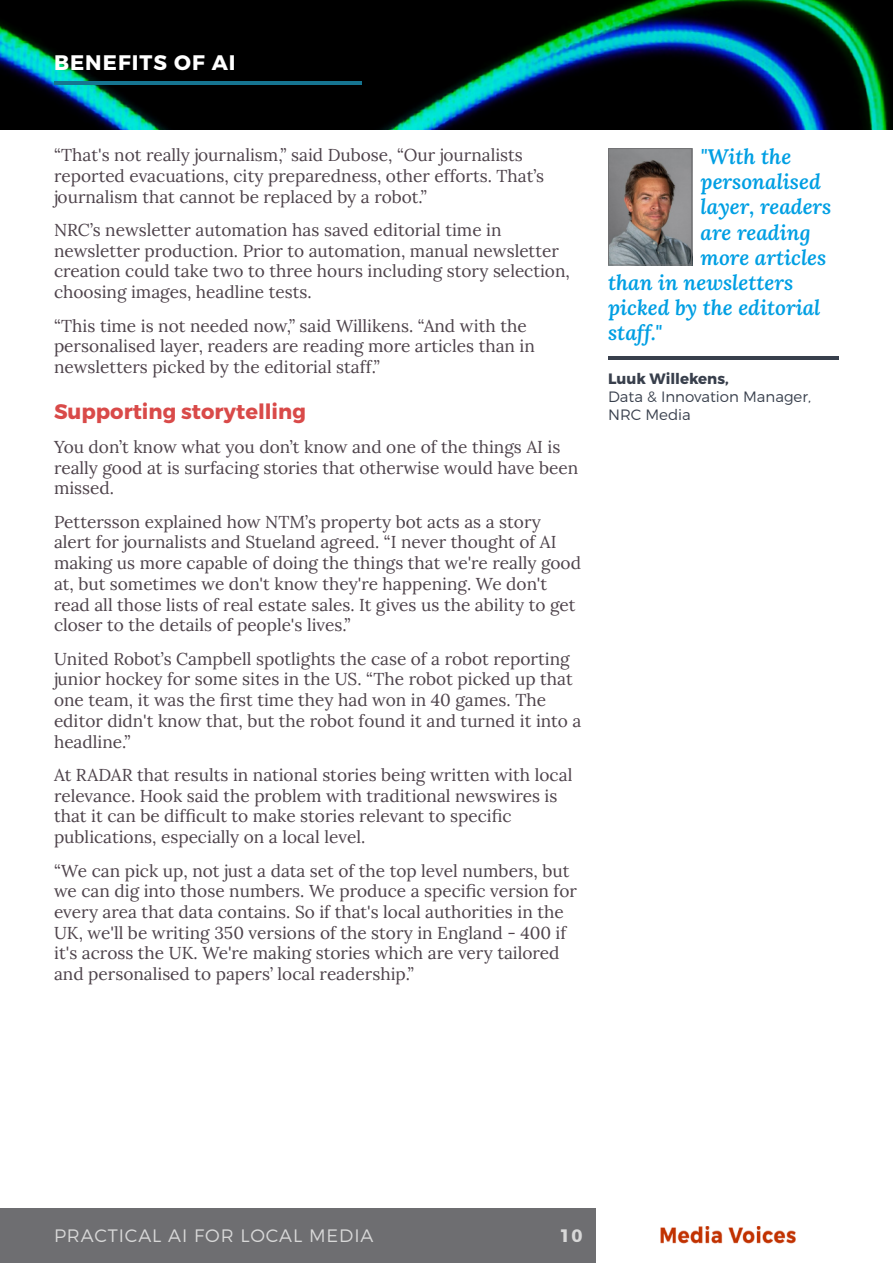
<style>
.page{position:relative;width:893px;height:1263px;background:#fff}
.page>*{position:absolute;margin:0;border:0;box-sizing:border-box;transform-origin:0 0}
.t1{font:italic 600 21px "Lora";color:#009fe3}
.t2{font:700 21px "Montserrat";color:#d94a49}
.t3{font:700 21px "Montserrat";letter-spacing:.05em;color:#fff}
.t4{font:300 18px "Montserrat";letter-spacing:.05em;color:#d8d8d8}
.t5{font:700 18px "Montserrat";color:#d8d8d8}
.t6{font:17.25px/20.7px "Lora";color:#4e434b}
.t7{font:300 15px/18px "Montserrat";color:#383f4c}
.t8{font:700 15px "Montserrat";color:#383f4c}
</style>
<div class="page">
<div style="left:0;top:1209px;width:595px;height:54px;background:#6e6e71"></div>
<img style="left:660px;top:1226px;width:136px;height:18px">
<img style="left:0;top:0;width:893px;height:130px">
<hr style="left:54px;top:82px;width:307px;height:3px;background:#167591">
<img style="left:608px;top:148px;width:84px;height:117px">
<hr style="left:608px;top:357px;width:231px;height:3px;background:#383f4c">
<p class="t3" style="left:54px;top:49px;width:183px">BENEFITS OF AI</p>
<p class="t6" style="left:54px;top:144px;width:492px">“That's not really journalism,” said Dubose, “Our journalists reported evacuations, city preparedness, other efforts. That’s journalism that cannot be replaced by a robot.”</p>
<p class="t6" style="left:54px;top:219px;width:517px">NRC’s newsletter automation has saved editorial time in newsletter production. Prior to automation, manual newsletter creation could take two to three hours including story selection, choosing images, headline tests.</p>
<p class="t6" style="left:54px;top:315px;width:482px">“This time is not needed now,” said Willikens. “And with the personalised layer, readers are reading more articles than in newsletters picked by the editorial staff.”</p>
<p class="t2" style="left:54px;top:399px;width:253px">Supporting storytelling</p>
<p class="t6" style="left:54px;top:436px;width:526px">You don’t know what you don’t know and one of the things AI is really good at is surfacing stories that otherwise would have been missed.</p>
<p class="t6" style="left:54px;top:511px;width:528px">Pettersson explained how NTM’s property bot acts as a story alert for journalists and Stueland agreed. “I never thought of AI making us more capable of doing the things that we're really good at, but sometimes we don't know they're happening. We don't read all those lists of real estate sales. It gives us the ability to get closer to the details of people's lives.”</p>
<p class="t6" style="left:54px;top:648px;width:529px">United Robot’s Campbell spotlights the case of a robot reporting junior hockey for some sites in the US. “The robot picked up that one team, it was the first time they had won in 40 games. The editor didn't know that, but the robot found it and turned it into a headline.”</p>
<p class="t6" style="left:54px;top:764px;width:520px">At RADAR that results in national stories being written with local relevance. Hook said the problem with traditional newswires is that it can be difficult to make stories relevant to specific publications, especially on a local level.</p>
<p class="t6" style="left:54px;top:860px;width:524px">“We can pick up, not just a data set of the top level numbers, but we can dig into those numbers. We produce a specific version for every area that data contains. So if that's local authorities in the UK, we'll be writing 350 versions of the story in England - 400 if it's across the UK. We're making stories which are very tailored and personalised to papers’ local readership.”</p>
<p class="t1" style="left:701px;top:142px;width:92px">"With the</p>
<p class="t1" style="left:701px;top:167px;width:122px">personalised</p>
<p class="t1" style="left:701px;top:193px;width:132px">layer, readers</p>
<p class="t1" style="left:701px;top:218px;width:111px">are reading</p>
<p class="t1" style="left:701px;top:243px;width:127px">more articles</p>
<p class="t1" style="left:608px;top:268px;width:187px">than in newsletters</p>
<p class="t1" style="left:608px;top:293px;width:214px">picked by the editorial</p>
<p class="t1" style="left:608px;top:319px;width:56px">staff."</p>
<p class="t8" style="left:608px;top:369px;width:122px">Luuk Willekens,</p>
<p class="t7" style="left:608px;top:388px;width:204px">Data &amp; Innovation Manager,<br>NRC Media</p>
<p class="t4" style="left:54px;top:1224px;width:321px">PRACTICAL AI FOR LOCAL MEDIA</p>
<p class="t5" style="left:559px;top:1224px;width:25px">10</p>
</div>
